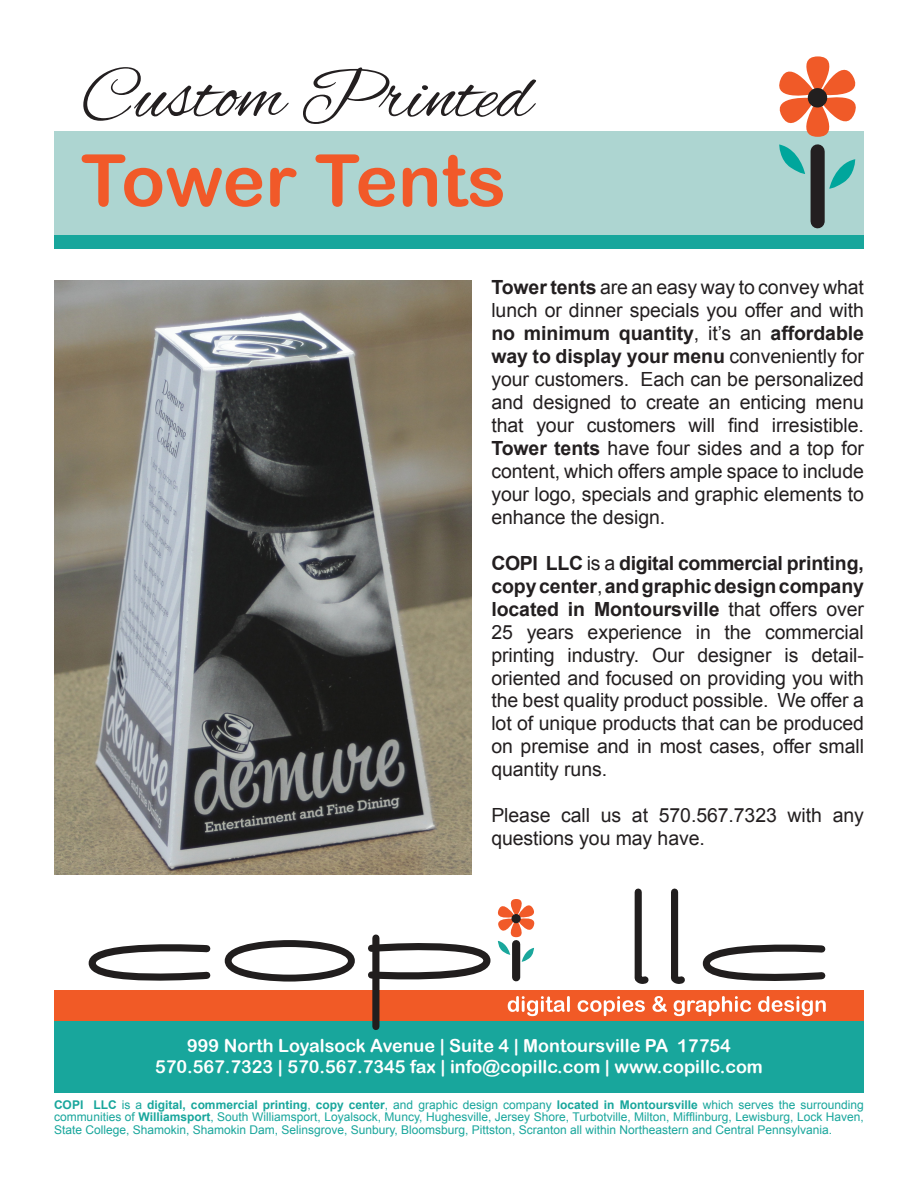
<style>
.page{position:relative;width:918px;height:1188px;background:#fff}
.page>*{position:absolute;margin:0;border:0;box-sizing:border-box;transform-origin:0 0}
.t1{font:75px "Alex Brush";color:#231f20}
.t2{font:72px "Arial Rounded MT Bold";color:#f15929}
.t3{font:19.5px/23px "Arial";letter-spacing:-.005em;color:#231f20;text-align:justify}
.t4{font:18px "Arial Rounded MT Bold";color:#fff}
.t5{font:12px/12.8px "Arial";color:#18a69c;text-align:justify}
.s1{font-weight:700}
</style>
<div class="page">
<div style="left:54px;top:1019px;width:810px;height:74px;background:#18a69c"></div>
<div style="left:54px;top:131px;width:810px;height:105px;background:#add5d1"></div>
<div style="left:54px;top:990px;width:810px;height:31px;background:#f15a26"></div>
<svg style="left:88px;top:944px;width:123px;height:37px"></svg>
<svg style="left:225px;top:940px;width:130px;height:42px"></svg>
<div style="left:372px;top:938px;width:7px;height:89px;background:#211e1e"></div>
<svg style="left:634px;top:888px;width:15px;height:96px"></svg>
<svg style="left:671px;top:888px;width:14px;height:96px"></svg>
<svg style="left:702px;top:944px;width:124px;height:37px"></svg>
<svg style="left:508px;top:996px;width:62px;height:20px"></svg>
<svg style="left:578px;top:996px;width:67px;height:20px"></svg>
<svg style="left:652px;top:996px;width:15px;height:16px"></svg>
<svg style="left:674px;top:996px;width:77px;height:20px"></svg>
<svg style="left:758px;top:996px;width:68px;height:20px"></svg>
<svg style="left:368px;top:899px;width:167px;height:83px"></svg>
<div style="left:811px;top:151px;width:14px;height:70px;background:#231f20"></div>
<svg style="left:779px;top:56px;width:77px;height:133px"></svg>
<div style="left:54px;top:235px;width:810px;height:13px;background:#18a69c"></div>
<img style="left:54px;top:280px;width:417px;height:594px">
<p class="t1" style="left:81px;top:54px;width:453px">Custom Printed</p>
<p class="t2" style="left:81px;top:138px;width:427px">Tower Tents</p>
<p class="t3" style="left:491px;top:276px;width:374px"><span class="s1">Tower tents</span> are an easy way to convey what lunch or dinner specials you offer and with <span class="s1">no minimum quantity</span>, it’s an <span class="s1">affordable way to display your menu</span> conveniently for your customers. Each can be personalized and designed to create an enticing menu that your customers will find irresistible.<br><span class="s1">Tower tents</span> have four sides and a top for content, which offers ample space to include your logo, specials and graphic elements to enhance the design.</p>
<p class="t3" style="left:491px;top:552px;width:374px"><span class="s1">COPI LLC</span> is a <span class="s1">digital commercial printing, copy center</span>, <span class="s1">and graphic design company located in Montoursville</span> that offers over 25 years experience in the commercial printing industry. Our designer is detail&shy;oriented and focused on providing you with the best quality product possible. We offer a lot of unique products that can be produced on premise and in most cases, offer small quantity runs.</p>
<p class="t3" style="left:491px;top:804px;width:374px">Please call us at 570.567.7323 with any questions you may have.</p>
<p class="t4" style="left:187px;top:1035px;width:545px">999 North Loyalsock Avenue | Suite 4 | Montoursville PA 17754</p>
<p class="t4" style="left:155px;top:1056px;width:609px">570.567.7323 | 570.567.7345 fax | info@copillc.com | www.copillc.com</p>
<p class="t5" style="left:54px;top:1098px;width:811px"><span class="s1">COPI LLC</span> is a <span class="s1">digital, commercial printing</span>, <span class="s1">copy center</span>, and graphic design company <span class="s1">located in Montoursville</span> which serves the surrounding communities of <span class="s1">Williamsport</span>, South Williamsport, Loyalsock, Muncy, Hughesville, Jersey Shore, Turbotville, Milton, Mifflinburg, Lewisburg, Lock Haven, State College, Shamokin, Shamokin Dam, Selinsgrove, Sunbury, Bloomsburg, Pittston, Scranton all within Northeastern and Central Pennsylvania.</p>
</div>
